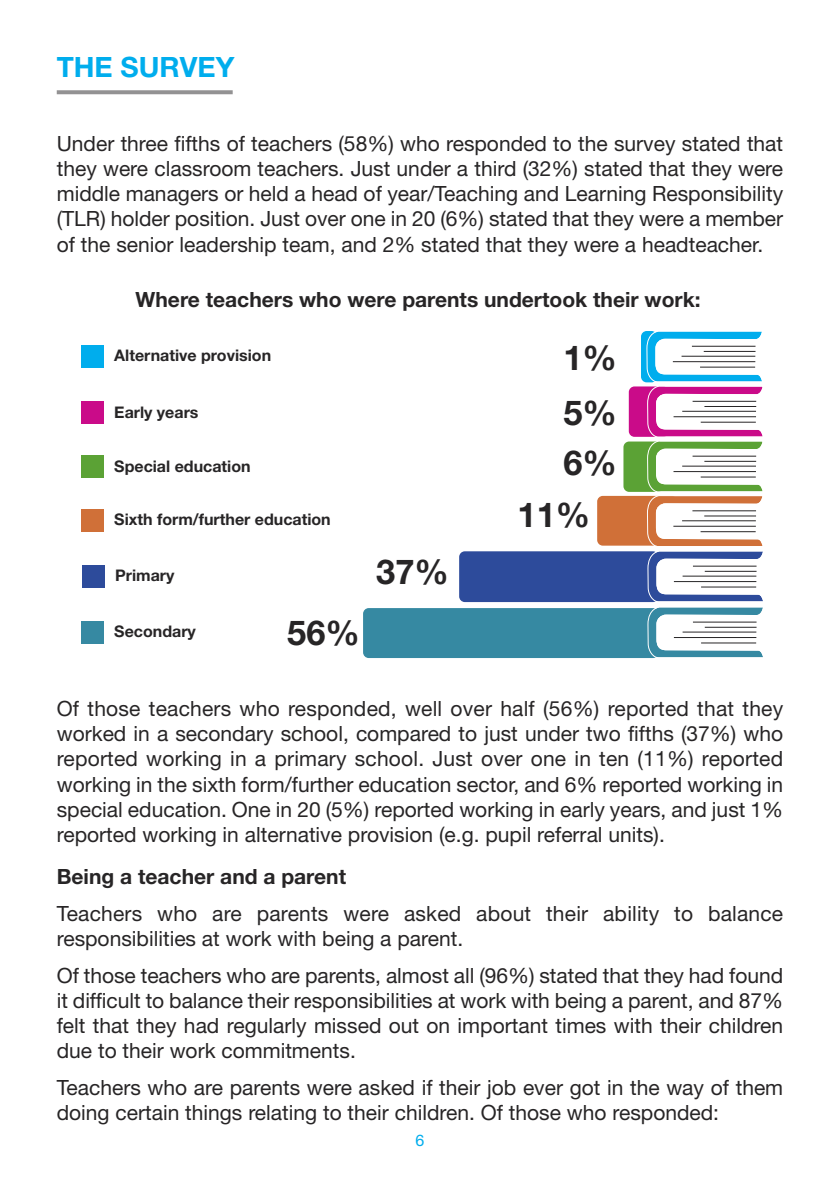
<style>
.page{position:relative;width:840px;height:1191px;background:#fff}
.page>*{position:absolute;margin:0;border:0;box-sizing:border-box;transform-origin:0 0}
.t1{font:700 34.4px "Helvetica Neue";color:#272526}
.t2{font:700 28px "Helvetica Neue";color:#00aded}
.t3{font:21px/25.2px "Helvetica Neue";color:#272526;text-align:justify}
.t4{font:700 21px "Helvetica Neue";color:#272526}
.t5{font:700 16px "Helvetica Neue";color:#272526}
.t6{font:16px "Helvetica Neue";color:#00aded}
</style>
<div class="page">
<div style="left:363px;top:608px;width:295px;height:50px;background:#3689a2;border-radius:6px"></div>
<svg style="left:57px;top:90px;width:175px;height:4px"></svg>
<div style="left:597px;top:496px;width:80px;height:49px;background:#d07038;border-radius:6px"></div>
<div style="left:623px;top:441px;width:40px;height:51px;background:#5ba235;border-radius:6px"></div>
<div style="left:628px;top:386px;width:40px;height:51px;background:#ca0b89;border-radius:6px"></div>
<div style="left:640px;top:331px;width:16px;height:51px;background:#00aded;border-radius:6px"></div>
<div style="left:459px;top:551px;width:199px;height:51px;background:#2d4b9b;border-radius:6px"></div>
<div style="left:82px;top:565px;width:23px;height:23px;background:#2d4b9b"></div>
<div style="left:81px;top:345px;width:23px;height:23px;background:#00aded"></div>
<div style="left:81px;top:401px;width:23px;height:22px;background:#ca0b89"></div>
<div style="left:81px;top:455px;width:23px;height:23px;background:#5ba235"></div>
<div style="left:81px;top:509px;width:23px;height:23px;background:#d07038"></div>
<div style="left:81px;top:621px;width:23px;height:22px;background:#3689a2"></div>
<svg style="left:646px;top:331px;width:117px;height:327px"></svg>
<hr style="left:692px;top:566px;width:64px;height:1px;background:#272526">
<hr style="left:704px;top:571px;width:52px;height:1px;background:#272526">
<hr style="left:682px;top:576px;width:74px;height:1px;background:#272526">
<hr style="left:673px;top:581px;width:83px;height:1px;background:#272526">
<hr style="left:700px;top:586px;width:55px;height:1px;background:#272526">
<p class="t2" style="left:57px;top:57px;width:179px">THE SURVEY</p>
<p class="t3" style="left:57px;top:133px;width:727px">Under three fifths of teachers (58%) who responded to the survey stated that they were classroom teachers. Just under a third (32%) stated that they were middle managers or held a head of year/Teaching and Learning Responsibility (TLR) holder position. Just over one in 20 (6%) stated that they were a member of the senior leadership team, and 2% stated that they were a headteacher.</p>
<p class="t4" style="left:135px;top:292px;width:566px">Where teachers who were parents undertook their work:</p>
<p class="t5" style="left:114px;top:350px;width:158px">Alternative provision</p>
<p class="t5" style="left:114px;top:407px;width:86px">Early years</p>
<p class="t5" style="left:114px;top:460px;width:138px">Special education</p>
<p class="t5" style="left:114px;top:514px;width:218px">Sixth form/further education</p>
<p class="t5" style="left:115px;top:569px;width:61px">Primary</p>
<p class="t5" style="left:114px;top:625px;width:83px">Secondary</p>
<p class="t1" style="left:287px;top:620px;width:74px">56%</p>
<p class="t1" style="left:376px;top:560px;width:74px">37%</p>
<p class="t1" style="left:563px;top:345px;width:55px">1%</p>
<p class="t1" style="left:563px;top:400px;width:55px">5%</p>
<p class="t1" style="left:563px;top:450px;width:55px">6%</p>
<p class="t1" style="left:517px;top:502px;width:74px">11%</p>
<p class="t3" style="left:57px;top:698px;width:727px">Of those teachers who responded, well over half (56%) reported that they worked in a secondary school, compared to just under two fifths (37%) who reported working in a primary school. Just over one in ten (11%) reported working in the sixth form/further education sector, and 6% reported working in special education. One in 20 (5%) reported working in early years, and just 1% reported working in alternative provision (e.g. pupil referral units).</p>
<p class="t4" style="left:57px;top:869px;width:290px">Being a teacher and a parent</p>
<p class="t3" style="left:57px;top:902px;width:727px">Teachers who are parents were asked about their ability to balance responsibilities at work with being a parent.</p>
<p class="t3" style="left:57px;top:964px;width:727px">Of those teachers who are parents, almost all (96%) stated that they had found it difficult to balance their responsibilities at work with being a parent, and 87% felt that they had regularly missed out on important times with their children due to their work commitments.</p>
<p class="t3" style="left:57px;top:1076px;width:727px">Teachers who are parents were asked if their job ever got in the way of them doing certain things relating to their children. Of those who responded:</p>
<p class="t6" style="left:415px;top:1134px;width:10px">6</p>
</div>
